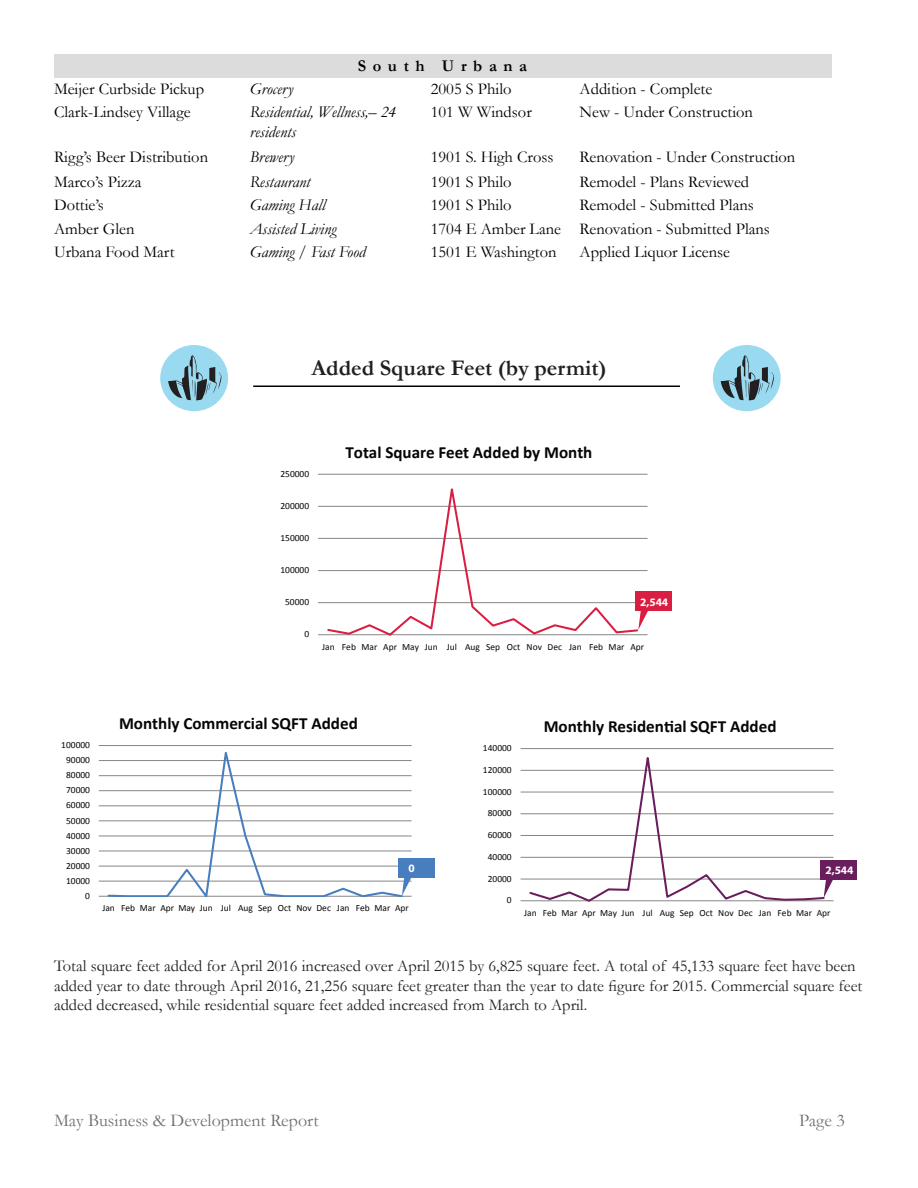
<style>
.page{position:relative;width:918px;height:1188px;background:#fff}
.page>*{position:absolute;margin:0;border:0;box-sizing:border-box;transform-origin:0 0}
.t1{font:700 22.5px "Garamond";color:#231f20}
.t2{font:18px "Garamond";color:#6f7073}
.t3{font:700 17.1px "Calibri";color:#050504}
.t4{font:16.5px "Garamond";color:#000}
.t5{font:16.5px/19.8px "Garamond";color:#231f20}
.t6{font:italic 16.5px/19.8px "Garamond";color:#000}
.t7{font:700 16.5px "Garamond";letter-spacing:.4em;color:#000}
.t8{font:700 11.4px "Myriad Pro";color:#fff}
.t9{font:9.45px "Calibri";color:#050504}
</style>
<div class="page">
<hr style="left:99px;top:745px;width:313px;height:1px;background:#878686">
<hr style="left:99px;top:760px;width:313px;height:1px;background:#878686">
<hr style="left:99px;top:775px;width:313px;height:1px;background:#878686">
<hr style="left:99px;top:790px;width:313px;height:1px;background:#878686">
<hr style="left:99px;top:805px;width:313px;height:1px;background:#878686">
<hr style="left:99px;top:820px;width:313px;height:1px;background:#878686">
<hr style="left:99px;top:836px;width:313px;height:1px;background:#878686">
<hr style="left:99px;top:851px;width:313px;height:1px;background:#878686">
<hr style="left:99px;top:866px;width:313px;height:1px;background:#878686">
<hr style="left:99px;top:881px;width:313px;height:1px;background:#878686">
<hr style="left:99px;top:896px;width:313px;height:1px;background:#878686">
<svg style="left:106px;top:751px;width:298px;height:146px"></svg>
<div style="left:399px;top:858px;width:36px;height:19px;background:#487ebd"></div>
<svg style="left:402px;top:877px;width:12px;height:19px"></svg>
<svg style="left:826px;top:879px;width:10px;height:15px"></svg>
<hr style="left:521px;top:748px;width:312px;height:1px;background:#878686">
<hr style="left:521px;top:770px;width:312px;height:1px;background:#878686">
<hr style="left:521px;top:792px;width:312px;height:1px;background:#878686">
<hr style="left:521px;top:813px;width:312px;height:1px;background:#878686">
<hr style="left:521px;top:835px;width:312px;height:1px;background:#878686">
<hr style="left:521px;top:857px;width:312px;height:1px;background:#878686">
<hr style="left:521px;top:879px;width:312px;height:1px;background:#878686">
<hr style="left:521px;top:900px;width:312px;height:1px;background:#878686">
<svg style="left:528px;top:749px;width:298px;height:152px"></svg>
<div style="left:820px;top:860px;width:37px;height:19px;background:#691d5d"></div>
<hr style="left:318px;top:474px;width:330px;height:1px;background:#878686">
<hr style="left:318px;top:506px;width:330px;height:1px;background:#878686">
<hr style="left:318px;top:538px;width:330px;height:1px;background:#878686">
<hr style="left:318px;top:570px;width:330px;height:1px;background:#878686">
<hr style="left:318px;top:602px;width:330px;height:1px;background:#878686">
<hr style="left:318px;top:634px;width:330px;height:1px;background:#878686">
<svg style="left:326px;top:488px;width:313px;height:147px"></svg>
<svg style="left:638px;top:611px;width:10px;height:19px"></svg>
<div style="left:635px;top:592px;width:37px;height:19px;background:#da1d42"></div>
<div style="left:54px;top:54px;width:778px;height:24px;background:#dcdcdc"></div>
<hr style="left:253px;top:386px;width:427px;height:1px;background:#000">
<div style="left:160px;top:345px;width:68px;height:66px;background:#99daf1;border-radius:50%"></div>
<svg style="left:168px;top:355px;width:54px;height:45px"></svg>
<div style="left:713px;top:345px;width:68px;height:66px;background:#99daf1;border-radius:50%"></div>
<svg style="left:721px;top:355px;width:53px;height:45px"></svg>
<p class="t7" style="left:358px;top:55px;width:171px">South Urbana</p>
<p class="t4" style="left:54px;top:78px;width:152px">Meijer Curbside Pickup</p>
<p class="t6" style="left:250px;top:79px;width:45px">Grocery</p>
<p class="t4" style="left:431px;top:78px;width:82px">2005 S Philo</p>
<p class="t4" style="left:580px;top:78px;width:134px">Addition - Complete</p>
<p class="t4" style="left:54px;top:101px;width:138px">Clark-Lindsey Village</p>
<p class="t6" style="left:250px;top:102px;width:148px">Residential, Wellness,– 24 residents</p>
<p class="t4" style="left:431px;top:101px;width:103px">101 W Windsor</p>
<p class="t4" style="left:580px;top:101px;width:175px">New - Under Construction</p>
<p class="t4" style="left:54px;top:145px;width:156px">Rigg’s Beer Distribution</p>
<p class="t6" style="left:250px;top:146px;width:46px">Brewery</p>
<p class="t4" style="left:431px;top:145px;width:124px">1901 S. High Cross</p>
<p class="t4" style="left:580px;top:145px;width:217px">Renovation - Under Construction</p>
<p class="t4" style="left:54px;top:170px;width:89px">Marco’s Pizza</p>
<p class="t6" style="left:250px;top:171px;width:62px">Restaurant</p>
<p class="t4" style="left:431px;top:170px;width:82px">1901 S Philo</p>
<p class="t4" style="left:580px;top:170px;width:171px">Remodel - Plans Reviewed</p>
<p class="t4" style="left:54px;top:194px;width:51px">Dottie’s</p>
<p class="t6" style="left:250px;top:195px;width:77px">Gaming Hall</p>
<p class="t4" style="left:431px;top:194px;width:82px">1901 S Philo</p>
<p class="t4" style="left:580px;top:194px;width:176px">Remodel - Submitted Plans</p>
<p class="t4" style="left:54px;top:218px;width:82px">Amber Glen</p>
<p class="t6" style="left:250px;top:218px;width:88px">Assisted Living</p>
<p class="t4" style="left:431px;top:218px;width:132px">1704 E Amber Lane</p>
<p class="t4" style="left:580px;top:218px;width:192px">Renovation - Submitted Plans</p>
<p class="t4" style="left:54px;top:241px;width:122px">Urbana Food Mart</p>
<p class="t6" style="left:250px;top:242px;width:117px">Gaming / Fast Food</p>
<p class="t4" style="left:431px;top:241px;width:127px">1501 E Washington</p>
<p class="t4" style="left:580px;top:241px;width:152px">Applied Liquor License</p>
<p class="t1" style="left:312px;top:353px;width:296px">Added Square Feet (by permit)</p>
<p class="t9" style="left:280px;top:468px;width:30px">250000</p>
<p class="t9" style="left:280px;top:500px;width:30px">200000</p>
<p class="t9" style="left:280px;top:532px;width:30px">150000</p>
<p class="t9" style="left:280px;top:564px;width:30px">100000</p>
<p class="t9" style="left:285px;top:596px;width:26px">50000</p>
<p class="t9" style="left:304px;top:628px;width:6px">0</p>
<p class="t3" style="left:345px;top:441px;width:249px">Total Square Feet Added by Month</p>
<p class="t8" style="left:640px;top:595px;width:30px">2,544</p>
<p class="t9" style="left:322px;top:641px;width:324px">Jan Feb Mar Apr May Jun Jul Aug Sep Oct Nov Dec Jan Feb Mar Apr</p>
<p class="t9" style="left:61px;top:739px;width:30px">100000</p>
<p class="t9" style="left:66px;top:754px;width:26px">90000</p>
<p class="t9" style="left:66px;top:769px;width:26px">80000</p>
<p class="t9" style="left:66px;top:784px;width:26px">70000</p>
<p class="t9" style="left:66px;top:799px;width:26px">60000</p>
<p class="t9" style="left:66px;top:814px;width:26px">50000</p>
<p class="t9" style="left:66px;top:829px;width:26px">40000</p>
<p class="t9" style="left:66px;top:845px;width:26px">30000</p>
<p class="t9" style="left:66px;top:860px;width:26px">20000</p>
<p class="t9" style="left:66px;top:875px;width:26px">10000</p>
<p class="t9" style="left:85px;top:890px;width:6px">0</p>
<p class="t3" style="left:119px;top:712px;width:240px">Monthly Commercial SQFT Added</p>
<p class="t8" style="left:408px;top:861px;width:8px">0</p>
<p class="t9" style="left:102px;top:902px;width:308px">Jan Feb Mar Apr May Jun Jul Aug Sep Oct Nov Dec Jan Feb Mar Apr</p>
<p class="t9" style="left:483px;top:742px;width:30px">140000</p>
<p class="t9" style="left:483px;top:764px;width:30px">120000</p>
<p class="t9" style="left:483px;top:786px;width:30px">100000</p>
<p class="t9" style="left:488px;top:807px;width:26px">80000</p>
<p class="t9" style="left:488px;top:829px;width:26px">60000</p>
<p class="t9" style="left:488px;top:851px;width:26px">40000</p>
<p class="t9" style="left:488px;top:873px;width:26px">20000</p>
<p class="t9" style="left:507px;top:894px;width:6px">0</p>
<p class="t3" style="left:544px;top:715px;width:234px">Monthly Residential SQFT Added</p>
<p class="t8" style="left:825px;top:863px;width:30px">2,544</p>
<p class="t9" style="left:524px;top:907px;width:308px">Jan Feb Mar Apr May Jun Jul Aug Sep Oct Nov Dec Jan Feb Mar Apr</p>
<p class="t5" style="left:54px;top:955px;width:810px">Total square feet added for April 2016 increased over April 2015 by 6,825 square feet. A total of 45,133 square feet have been added year to date through April 2016, 21,256 square feet greater than the year to date figure for 2015. Commercial square feet added decreased, while residential square feet added increased from March to April.</p>
<p class="t2" style="left:54px;top:1108px;width:266px">May Business &amp; Development Report</p>
<p class="t2" style="left:799px;top:1108px;width:47px">Page 3</p>
</div>
